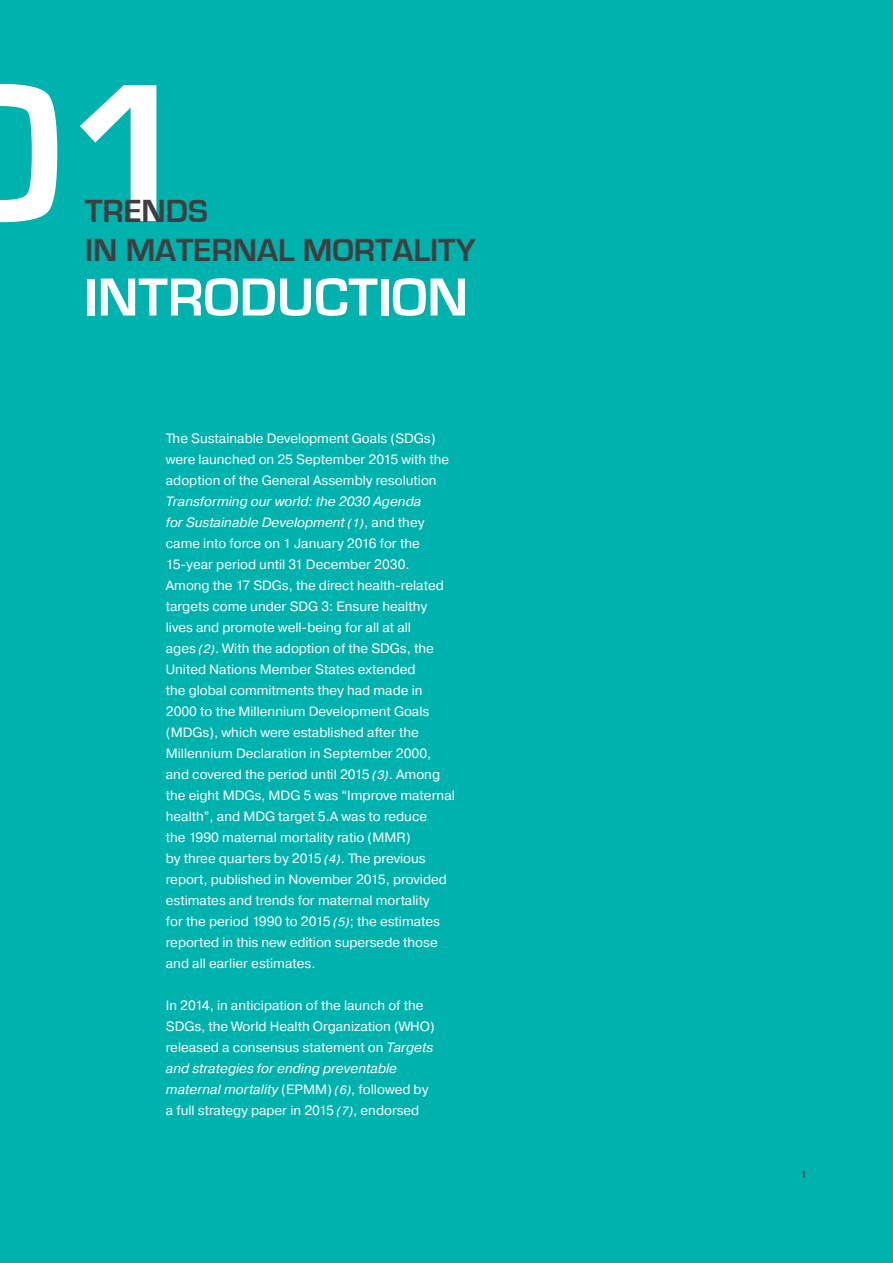
<style>
.page{position:relative;width:893px;height:1263px;background:#00b2ae}
.page>*{position:absolute;margin:0;border:0;box-sizing:border-box;transform-origin:0 0}
.t1{font:700 204px "Eurostile";color:#fff}
.Chapter_title{font:700 55.5px "Eurostile";color:#fff}
.t2{font:700 33px "Eurostile";color:#3e3e3f}
.Corps_de_texte{font:13.5px/21px "Pragmatica";color:#fff}
.t3{font:10.5px "Pragmatica";color:#3e3e3f}
.s1{font-style:italic}
.s2{font-style:italic;font-size:12px}
</style>
<div class="page">
<h1 class="t1" style="left:-62px;top:43px;width:258px">01</h1>
<p class="t2" style="left:85px;top:193px;width:124px">TRENDS</p>
<p class="t2" style="left:85px;top:233px;width:392px">IN MATERNAL MORTALITY</p>
<p class="Chapter_title" style="left:84px;top:267px;width:386px">INTRODUCTION</p>
<p class="Corps_de_texte" style="left:166px;top:428px;width:291px">The Sustainable Development Goals (SDGs) were launched on 25 September 2015 with the adoption of the General Assembly resolution <span class="s1">Transforming our world: the 2030 Agenda<br>for Sustainable Development</span> <span class="s2">(1)</span>, and they came into force on 1 January 2016 for the 15-year period until 31 December 2030.<br>Among the 17 SDGs, the direct health-related targets come under SDG 3: Ensure healthy lives and promote well-being for all at all<br>ages <span class="s2">(2)</span>. With the adoption of the SDGs, the United Nations Member States extended<br>the global commitments they had made in 2000 to the Millennium Development Goals (MDGs), which were established after the Millennium Declaration in September 2000, and covered the period until 2015 <span class="s2">(3)</span>. Among the eight MDGs, MDG 5 was “Improve maternal health”, and MDG target 5.A was to reduce<br>the 1990 maternal mortality ratio (MMR)<br>by three quarters by 2015 <span class="s2">(4)</span>. The previous report, published in November 2015, provided estimates and trends for maternal mortality<br>for the period 1990 to 2015 <span class="s2">(5)</span>; the estimates reported in this new edition supersede those and all earlier estimates.</p>
<p class="Corps_de_texte" style="left:166px;top:995px;width:271px">In 2014, in anticipation of the launch of the SDGs, the World Health Organization (WHO) released a consensus statement on <span class="s1">Targets and strategies for ending preventable maternal mortality</span> (EPMM) <span class="s2">(6)</span>, followed by a full strategy paper in 2015 <span class="s2">(7)</span>, endorsed</p>
<p class="t3" style="left:801px;top:1167px;width:8px">1</p>
</div>
